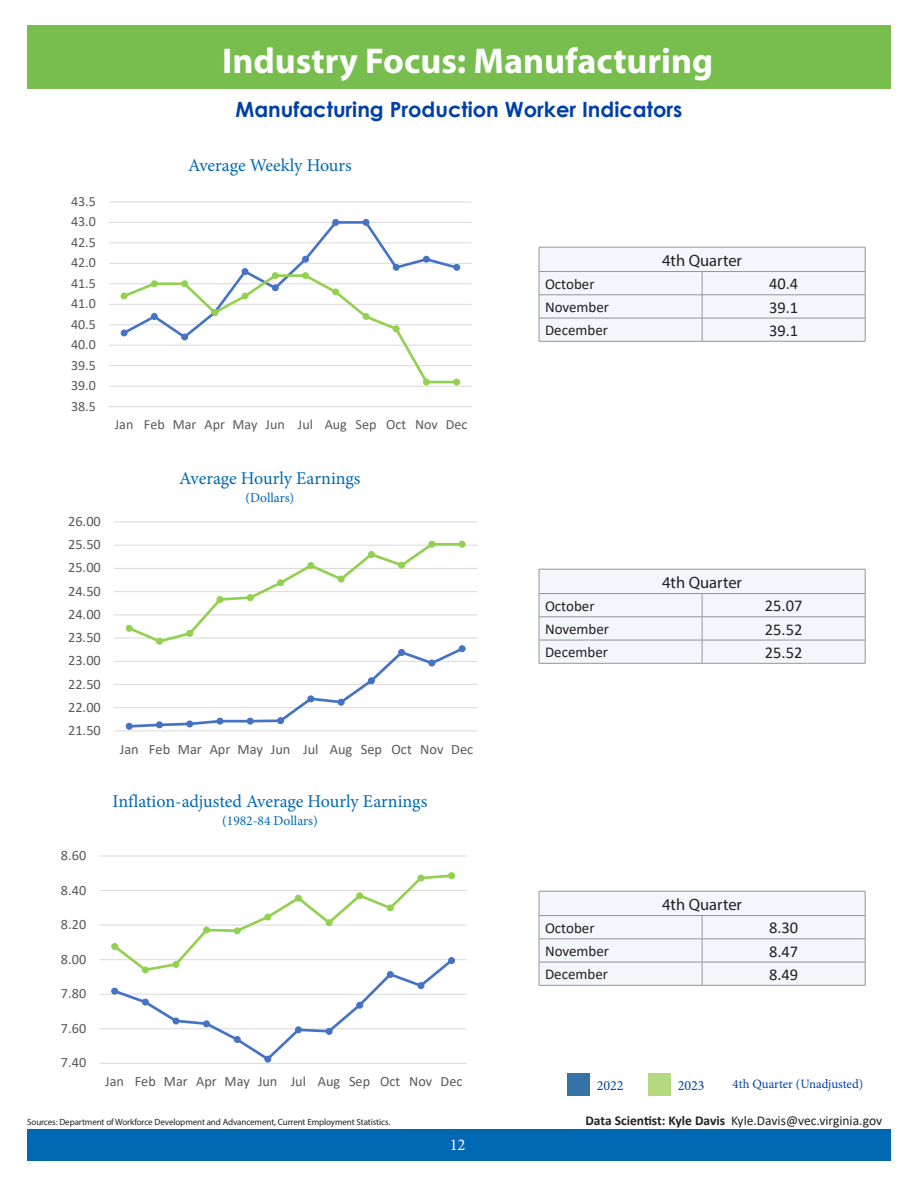
<style>
.page{position:relative;width:918px;height:1188px;background:#fff}
.page>*{position:absolute;margin:0;border:0;box-sizing:border-box;transform-origin:0 0}
.t1{font:700 36px "Myriad Pro";color:#fff}
.Graph_Headers{font:700 21px "Century Gothic";color:#0040a6}
.Graph_sub_headers{font:18px "Minion Pro";letter-spacing:-.005em;color:#0168b3}
.t2{font:16.5px "Calibri";color:#231f20}
.Text{font:16.5px "Myriad Pro";color:#231f20}
.t3{font:16.5px "Minion Pro";color:#fff}
.Text-2{font:15px "Calibri";color:#231f20}
.t4{font:14.4px "Calibri";color:#595959}
.t5{font:14.25px "Calibri";color:#595959}
.t6{font:14.1px "Calibri";color:#595959}
.Graph_Headers-2{font:13.95px "Minion Pro";color:#0040a6}
.t7{font:13.5px "Calibri";color:#231f20}
.Graph_sub_headers-2{font:13.5px "Minion Pro";color:#0168b3}
.Graph_Headers-3{font:12.75px "Minion Pro";letter-spacing:-.005em;color:#0040a6}
.t8{font:9px "Myriad Pro";letter-spacing:-.01em;color:#231f20}
.s1{font-weight:700}
</style>
<div class="page">
<div style="left:27px;top:1130px;width:864px;height:31px;background:#0168b3"></div>
<div style="left:27px;top:26px;width:864px;height:63px;background:#77be4e"></div>
<div style="left:568px;top:1074px;width:22px;height:22px;background:#3672a5"></div>
<div style="left:649px;top:1074px;width:22px;height:22px;background:#b4da81"></div>
<svg style="left:539px;top:247px;width:327px;height:94px"></svg>
<hr style="left:539px;top:341px;width:163px;height:1px;background:#939598">
<hr style="left:702px;top:341px;width:163px;height:1px;background:#939598">
<svg style="left:539px;top:569px;width:327px;height:94px"></svg>
<hr style="left:539px;top:663px;width:163px;height:1px;background:#939598">
<hr style="left:702px;top:663px;width:163px;height:1px;background:#939598">
<svg style="left:539px;top:891px;width:327px;height:94px"></svg>
<hr style="left:539px;top:985px;width:163px;height:1px;background:#939598">
<hr style="left:702px;top:985px;width:163px;height:1px;background:#939598">
<hr style="left:114px;top:707px;width:363px;height:1px;background:#d9d9d9">
<hr style="left:114px;top:684px;width:363px;height:1px;background:#d9d9d9">
<hr style="left:114px;top:661px;width:363px;height:1px;background:#d9d9d9">
<hr style="left:114px;top:638px;width:363px;height:1px;background:#d9d9d9">
<hr style="left:114px;top:614px;width:363px;height:1px;background:#d9d9d9">
<hr style="left:114px;top:591px;width:363px;height:1px;background:#d9d9d9">
<hr style="left:114px;top:568px;width:363px;height:1px;background:#d9d9d9">
<hr style="left:114px;top:545px;width:363px;height:1px;background:#d9d9d9">
<hr style="left:114px;top:522px;width:363px;height:1px;background:#d9d9d9">
<hr style="left:114px;top:730px;width:363px;height:1px;background:#d9d9d9">
<div style="left:126px;top:723px;width:7px;height:7px;border:1px solid #4472c4;border-radius:50%"></div>
<svg style="left:126px;top:541px;width:340px;height:188px"></svg>
<div style="left:459px;top:541px;width:7px;height:7px;border:1px solid #92d050;border-radius:50%"></div>
<hr style="left:109px;top:386px;width:363px;height:1px;background:#d9d9d9">
<hr style="left:109px;top:365px;width:363px;height:1px;background:#d9d9d9">
<hr style="left:109px;top:345px;width:363px;height:1px;background:#d9d9d9">
<hr style="left:109px;top:324px;width:363px;height:1px;background:#d9d9d9">
<hr style="left:109px;top:304px;width:363px;height:1px;background:#d9d9d9">
<hr style="left:109px;top:283px;width:363px;height:1px;background:#d9d9d9">
<hr style="left:109px;top:263px;width:363px;height:1px;background:#d9d9d9">
<hr style="left:109px;top:242px;width:363px;height:1px;background:#d9d9d9">
<hr style="left:109px;top:222px;width:363px;height:1px;background:#d9d9d9">
<hr style="left:109px;top:202px;width:363px;height:1px;background:#d9d9d9">
<hr style="left:109px;top:406px;width:363px;height:1px;background:#d9d9d9">
<svg style="left:120px;top:219px;width:340px;height:166px"></svg>
<div style="left:453px;top:379px;width:7px;height:6px;border:1px solid #92d050;border-radius:50%"></div>
<hr style="left:99px;top:1028px;width:368px;height:1px;background:#d9d9d9">
<hr style="left:99px;top:994px;width:368px;height:1px;background:#d9d9d9">
<hr style="left:99px;top:959px;width:368px;height:1px;background:#d9d9d9">
<hr style="left:99px;top:925px;width:368px;height:1px;background:#d9d9d9">
<hr style="left:99px;top:890px;width:368px;height:1px;background:#d9d9d9">
<hr style="left:99px;top:856px;width:368px;height:1px;background:#d9d9d9">
<hr style="left:99px;top:1063px;width:368px;height:1px;background:#d9d9d9">
<div style="left:264px;top:1056px;width:7px;height:7px;border:1px solid #4472c4;border-radius:50%"></div>
<svg style="left:111px;top:873px;width:344px;height:189px"></svg>
<div style="left:448px;top:872px;width:7px;height:7px;border:1px solid #92d050;border-radius:50%"></div>
<p class="t1" style="left:222px;top:38px;width:493px">Industry Focus: Manufacturing</p>
<p class="Graph_Headers" style="left:236px;top:94px;width:448px">Manufacturing Production Worker Indicators</p>
<p class="t6" style="left:71px;top:191px;width:26px">43.5</p>
<p class="t6" style="left:71px;top:212px;width:26px">43.0</p>
<p class="t6" style="left:71px;top:232px;width:26px">42.5</p>
<p class="t6" style="left:71px;top:253px;width:26px">42.0</p>
<p class="t6" style="left:71px;top:273px;width:26px">41.5</p>
<p class="t6" style="left:71px;top:294px;width:26px">41.0</p>
<p class="t6" style="left:71px;top:314px;width:26px">40.5</p>
<p class="t6" style="left:71px;top:335px;width:26px">40.0</p>
<p class="t6" style="left:71px;top:355px;width:26px">39.5</p>
<p class="t6" style="left:71px;top:376px;width:26px">39.0</p>
<p class="t6" style="left:71px;top:396px;width:26px">38.5</p>
<p class="Graph_sub_headers" style="left:188px;top:153px;width:165px">Average Weekly Hours</p>
<p class="t6" style="left:115px;top:414px;width:354px">Jan Feb Mar Apr May Jun Jul Aug Sep Oct Nov Dec</p>
<p class="t4" style="left:68px;top:511px;width:34px">26.00</p>
<p class="t4" style="left:68px;top:534px;width:34px">25.50</p>
<p class="t4" style="left:68px;top:558px;width:34px">25.00</p>
<p class="t4" style="left:68px;top:581px;width:34px">24.50</p>
<p class="t4" style="left:68px;top:604px;width:34px">24.00</p>
<p class="t4" style="left:68px;top:627px;width:34px">23.50</p>
<p class="t4" style="left:68px;top:651px;width:34px">23.00</p>
<p class="t4" style="left:68px;top:674px;width:34px">22.50</p>
<p class="t4" style="left:68px;top:697px;width:34px">22.00</p>
<p class="t4" style="left:68px;top:720px;width:34px">21.50</p>
<p class="Graph_sub_headers" style="left:179px;top:466px;width:183px">Average Hourly Earnings</p>
<p class="Graph_sub_headers-2" style="left:246px;top:489px;width:50px">(Dollars)</p>
<p class="t4" style="left:120px;top:739px;width:355px">Jan Feb Mar Apr May Jun Jul Aug Sep Oct Nov Dec</p>
<p class="t5" style="left:61px;top:845px;width:27px">8.60</p>
<p class="t5" style="left:61px;top:880px;width:27px">8.40</p>
<p class="t5" style="left:61px;top:915px;width:27px">8.20</p>
<p class="t5" style="left:61px;top:949px;width:27px">8.00</p>
<p class="t5" style="left:61px;top:984px;width:27px">7.80</p>
<p class="t5" style="left:61px;top:1018px;width:27px">7.60</p>
<p class="t5" style="left:61px;top:1053px;width:27px">7.40</p>
<p class="Graph_sub_headers" style="left:113px;top:790px;width:316px">Inflation-adjusted Average Hourly Earnings</p>
<p class="Graph_sub_headers-2" style="left:222px;top:812px;width:97px">(1982-84 Dollars)</p>
<p class="t5" style="left:105px;top:1071px;width:359px">Jan Feb Mar Apr May Jun Jul Aug Sep Oct Nov Dec</p>
<p class="t8" style="left:27px;top:1116px;width:365px">Sources: Department of Workforce Development and Advancement, Current Employment Statistics.</p>
<p class="t3" style="left:450px;top:1134px;width:17px">12</p>
<p class="Text" style="left:662px;top:250px;width:81px">4th Quarter</p>
<p class="Text-2" style="left:545px;top:273px;width:51px">October</p>
<p class="t2" style="left:769px;top:272px;width:31px">40.4</p>
<p class="Text-2" style="left:545px;top:297px;width:66px">November</p>
<p class="t2" style="left:769px;top:296px;width:31px">39.1</p>
<p class="Text-2" style="left:545px;top:320px;width:65px">December</p>
<p class="t2" style="left:769px;top:319px;width:31px">39.1</p>
<p class="Text" style="left:662px;top:572px;width:81px">4th Quarter</p>
<p class="Text-2" style="left:545px;top:595px;width:51px">October</p>
<p class="t2" style="left:765px;top:594px;width:39px">25.07</p>
<p class="Text-2" style="left:545px;top:619px;width:66px">November</p>
<p class="t2" style="left:765px;top:618px;width:39px">25.52</p>
<p class="Text-2" style="left:545px;top:642px;width:65px">December</p>
<p class="t2" style="left:765px;top:641px;width:39px">25.52</p>
<p class="Text" style="left:662px;top:894px;width:81px">4th Quarter</p>
<p class="Text-2" style="left:545px;top:917px;width:51px">October</p>
<p class="t2" style="left:769px;top:916px;width:31px">8.30</p>
<p class="Text-2" style="left:545px;top:941px;width:66px">November</p>
<p class="t2" style="left:769px;top:940px;width:31px">8.47</p>
<p class="Text-2" style="left:545px;top:964px;width:65px">December</p>
<p class="t2" style="left:769px;top:963px;width:31px">8.49</p>
<p class="Graph_Headers-2" style="left:597px;top:1076px;width:28px">2022</p>
<p class="Graph_Headers-2" style="left:678px;top:1076px;width:28px">2023</p>
<p class="Graph_Headers-3" style="left:733px;top:1076px;width:132px">4th Quarter (Unadjusted)</p>
<p class="t7" style="left:585px;top:1111px;width:298px"><span class="s1">Data Scientist: Kyle Davis</span> Kyle.Davis@vec.virginia.gov</p>
</div>
